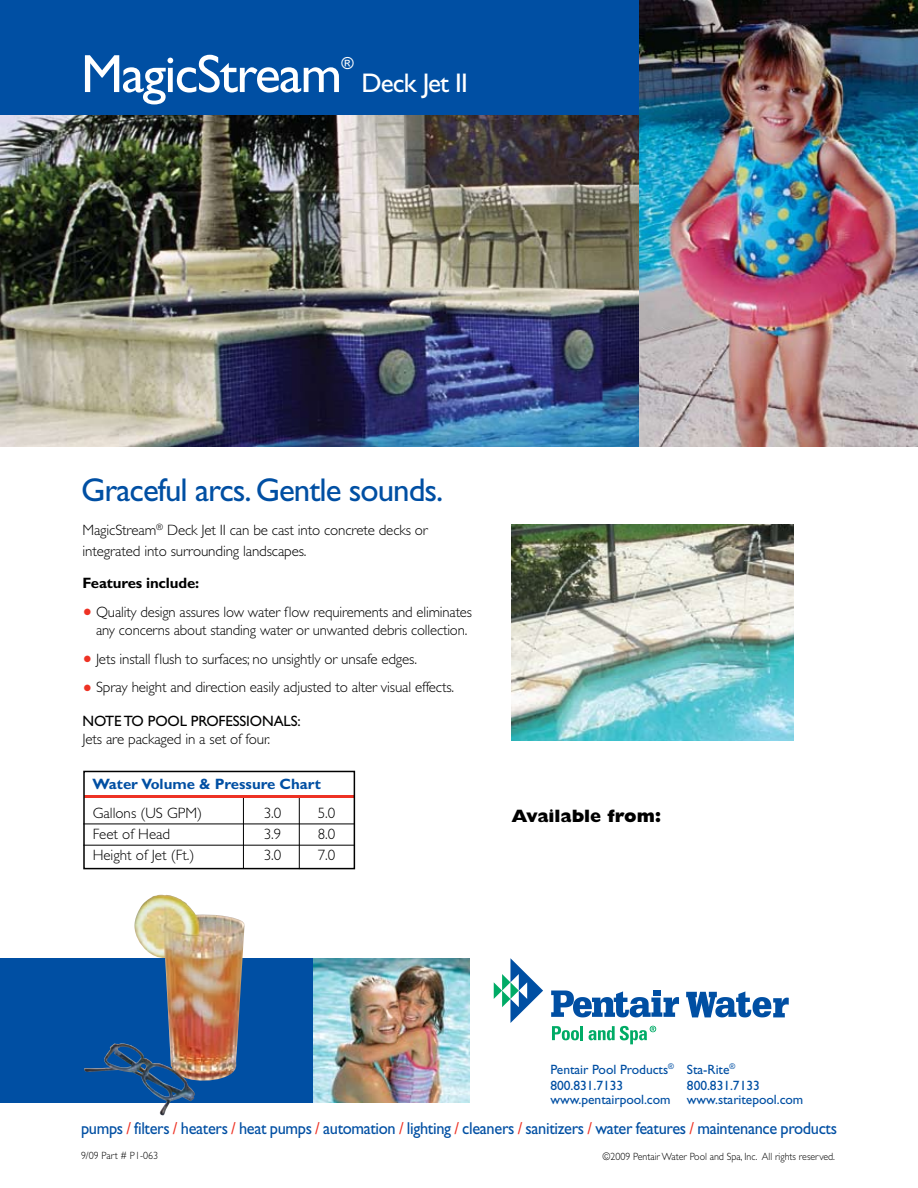
<style>
.page{position:relative;width:918px;height:1188px;background:#fff}
.page>*{position:absolute;margin:0;border:0;box-sizing:border-box;transform-origin:0 0}
.t1{font:54px "Gill Sans Std";letter-spacing:-.03em;color:#fff}
.t2{font:33px "Gill Sans Std";letter-spacing:-.03em;color:#004fa3}
.t3{font:27px "Gill Sans Std";letter-spacing:-.03em;color:#fff}
.t4{font:800 18px "Gill Sans Std";color:#000}
.t5{font:17.25px "Gill Sans Std";letter-spacing:-.02em;color:#004fa3;scale:.95 1}
.t6{font:16.65px "Gill Sans Std";color:#fff}
.t7{font:300 15px/21px "Gill Sans Std";letter-spacing:-.01em;color:#000}
.t8{font:700 15px "Gill Sans Std";color:#004fa3}
.t9{font:15px "Gill Sans Std";letter-spacing:-.01em;color:#000}
.t10{font:700 15px "Gill Sans Std";letter-spacing:-.01em;color:#000}
.t11{font:13.5px/16.5px "Gill Sans Std";letter-spacing:-.005em;color:#004fa3}
.t12{font:300 10.5px "Gill Sans Std";color:#000;scale:.95 1}
.s1{font-weight:800;font-size:20.25px;color:#ee3224}
.s2{color:#ee3224}
</style>
<div class="page">
<img style="left:0;top:115px;width:639px;height:331px">
<hr style="left:243px;top:797px;width:1px;height:72px;background:#000">
<hr style="left:83px;top:845px;width:271px;height:1px;background:#000">
<hr style="left:83px;top:824px;width:271px;height:1px;background:#000">
<div style="left:0;top:959px;width:320px;height:144px;background:#004fa3"></div>
<img style="left:314px;top:959px;width:156px;height:144px">
<svg style="left:551px;top:990px;width:128px;height:27px"></svg>
<svg style="left:494px;top:958px;width:49px;height:65px"></svg>
<svg style="left:686px;top:991px;width:103px;height:26px"></svg>
<svg style="left:552px;top:1026px;width:31px;height:14px"></svg>
<svg style="left:589px;top:1026px;width:67px;height:18px"></svg>
<img style="left:84px;top:895px;width:162px;height:221px">
<div style="left:0;top:0;width:651px;height:115px;background:#004fa3"></div>
<img style="left:639px;top:0;width:279px;height:446px">
<hr style="left:299px;top:797px;width:1px;height:72px;background:#000">
<hr style="left:84px;top:795px;width:271px;height:3px;background:#ee3224">
<div style="left:83px;top:771px;width:272px;height:98px;border:2px solid #000"></div>
<img style="left:512px;top:524px;width:282px;height:216px">
<h1 class="t1" style="left:81px;top:43px;width:263px">MagicStream</h1>
<p class="t6" style="left:342px;top:54px;width:14px">®</p>
<h3 class="t3" style="left:361px;top:67px;width:108px">Deck Jet II</h3>
<h2 class="t2" style="left:81px;top:471px;width:364px">Graceful arcs. Gentle sounds.</h2>
<p class="t7" style="left:82px;top:520px;width:347px">MagicStream<sup>®</sup> Deck Jet II can be cast into concrete decks or integrated into surrounding landscapes.</p>
<p class="t10" style="left:83px;top:574px;width:118px">Features include:</p>
<p class="t7" style="left:82px;top:603px;width:391px;line-height:18px;text-align:center"><span class="s1">•</span> Quality design assures low water flow requirements and eliminates any concerns about standing water or unwanted debris collection.</p>
<p class="t7" style="left:82px;top:648px;width:336px"><span class="s1">•</span> Jets install flush to surfaces; no unsightly or unsafe edges.</p>
<p class="t7" style="left:82px;top:677px;width:373px"><span class="s1">•</span> Spray height and direction easily adjusted to alter visual effects.</p>
<p class="t9" style="left:82px;top:712px;width:220px">NOTE TO POOL PROFESSIONALS:</p>
<p class="t7" style="left:83px;top:728px;width:189px">Jets are packaged in a set of four.</p>
<p class="t8" style="left:92px;top:775px;width:230px">Water Volume &amp; Pressure Chart</p>
<p class="t7" style="left:93px;top:803px;width:111px">Gallons (US GPM)</p>
<p class="t7" style="left:264px;top:803px;width:19px">3.0</p>
<p class="t7" style="left:318px;top:803px;width:19px">5.0</p>
<p class="t7" style="left:93px;top:824px;width:79px">Feet of Head</p>
<p class="t7" style="left:264px;top:824px;width:19px">3.9</p>
<p class="t7" style="left:318px;top:824px;width:19px">8.0</p>
<p class="t7" style="left:93px;top:845px;width:103px">Height of Jet (Ft.)</p>
<p class="t7" style="left:264px;top:845px;width:19px">3.0</p>
<p class="t7" style="left:318px;top:845px;width:19px">7.0</p>
<p class="t4" style="left:512px;top:806px;width:151px">Available from:</p>
<p class="t11" style="left:550px;top:1061px;width:186px">Pentair Pool Products<sup>®</sup> Sta-Rite<sup>®<br></sup>800.831.7133</p>
<p class="t11" style="left:550px;top:1079px;width:254px;line-height:13.5px;text-indent:136px">800.831.7133 www.pentairpool.com www.staritepool.com</p>
<p class="t5" style="left:81px;top:1119px;width:797px">pumps <span class="s2">/</span> filters <span class="s2">/</span> heaters <span class="s2">/</span> heat pumps <span class="s2">/</span> automation <span class="s2">/</span> lighting <span class="s2">/</span> cleaners <span class="s2">/</span> sanitizers <span class="s2">/</span> water features <span class="s2">/</span> maintenance products</p>
<p class="t12" style="left:81px;top:1150px;width:83px">9/09 Part # P1-063</p>
<p class="t12" style="left:602px;top:1150px;width:246px">©2009 Pentair Water Pool and Spa, Inc. All rights reserved.</p>
</div>
